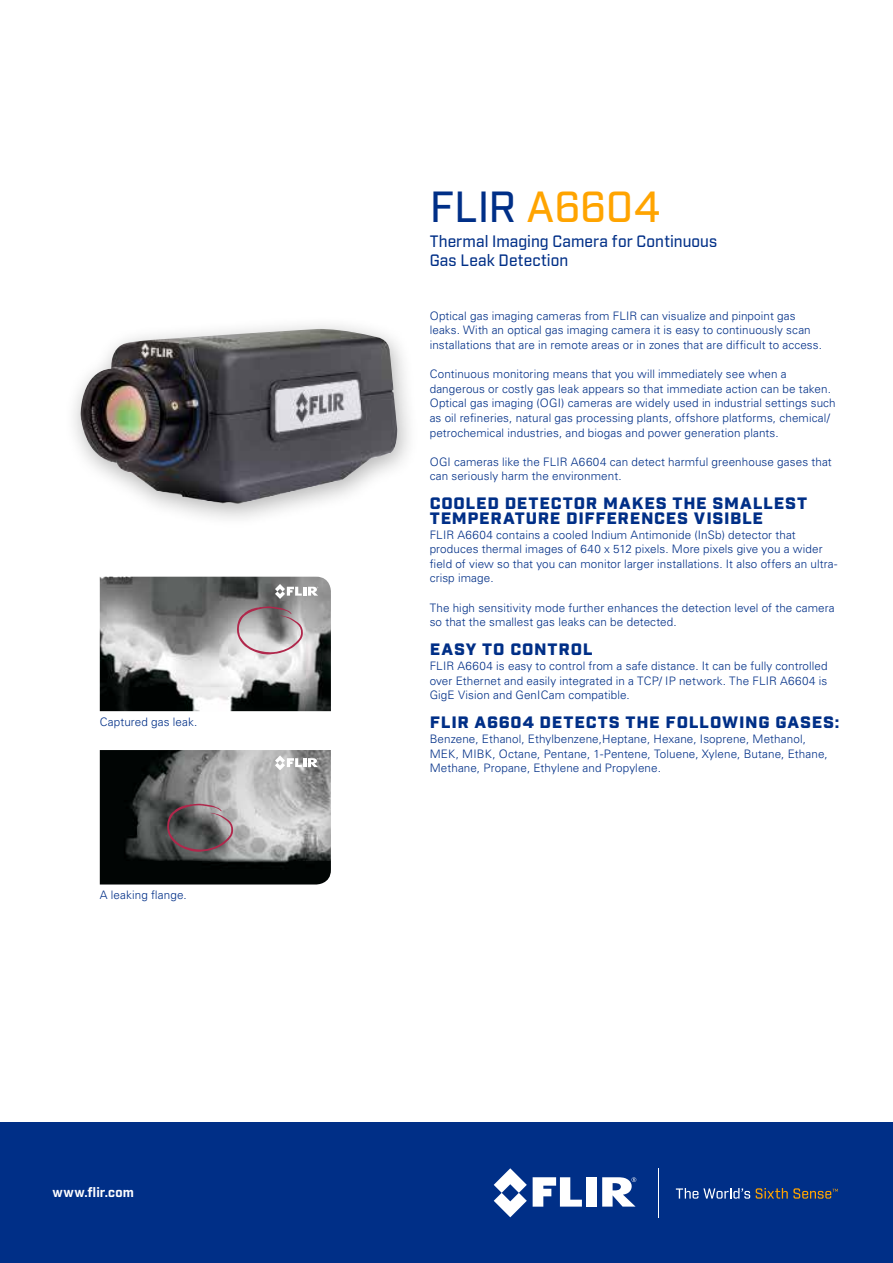
<style>
.page{position:relative;width:893px;height:1263px;background:#fff}
.page>*{position:absolute;margin:0;border:0;box-sizing:border-box;transform-origin:0 0}
.t1{font:500 42.3px "Industry";color:#ffa400}
.t2{font:900 16.05px/14.5px "Industry";letter-spacing:.045em;color:#002f87;scale:1.1 1}
.t3{font:500 16.05px/19.2px "Industry";letter-spacing:.005em;color:#002f87}
.t4{font:700 13.2px "Industry";letter-spacing:.015em;color:#fff}
.t5{font:300 11.7px/14.5px "Univers LT Std";letter-spacing:.01em;color:#002f87}
.s1{color:#002f87}
</style>
<div class="page">
<div style="left:63px;top:314px;width:357px;height:215px;background:#000;opacity:.3"></div>
<img style="left:80px;top:329px;width:317px;height:175px">
<img style="left:100px;top:577px;width:231px;height:134px">
<img style="left:100px;top:750px;width:231px;height:134px">
<svg style="left:275px;top:584px;width:43px;height:15px"></svg>
<svg style="left:275px;top:755px;width:43px;height:15px"></svg>
<svg style="left:167px;top:803px;width:66px;height:49px;background:#6e6366"></svg>
<svg style="left:237px;top:606px;width:66px;height:48px;background:#b2a4a8"></svg>
<div style="left:0;top:1123px;width:893px;height:140px;background:#002f87"></div>
<svg style="left:533px;top:1177px;width:49px;height:30px"></svg>
<div style="left:587px;top:1177px;width:10px;height:29px;background:#fff"></div>
<svg style="left:494px;top:1168px;width:33px;height:49px"></svg>
<svg style="left:602px;top:1177px;width:34px;height:29px"></svg>
<svg style="left:676px;top:1188px;width:74px;height:10px"></svg>
<svg style="left:756px;top:1188px;width:82px;height:10px"></svg>
<hr style="left:658px;top:1168px;width:1px;height:49px;background:#fff">
<p class="t5" style="left:100px;top:714px;width:99px">Captured gas leak.</p>
<p class="t5" style="left:100px;top:888px;width:88px">A leaking flange.</p>
<p class="t4" style="left:53px;top:1184px;width:83px">www.flir.com</p>
<h1 class="t1" style="left:430px;top:181px;width:232px"><span class="s1">FLIR</span> A6604</h1>
<h2 class="t3" style="left:430px;top:232px;width:289px">Thermal Imaging Camera for Continuous<br>Gas Leak Detection</h2>
<p class="t5" style="left:430px;top:308px;width:394px">Optical gas imaging cameras from FLIR can visualize and pinpoint gas leaks. With an optical gas imaging camera it is easy to continuously scan installations that are in remote areas or in zones that are difficult to access.</p>
<p class="t5" style="left:430px;top:367px;width:408px">Continuous monitoring means that you will immediately see when a dangerous or costly gas leak appears so that immediate action can be taken.<br>Optical gas imaging (OGI) cameras are widely used in industrial settings such as oil refineries, natural gas processing plants, offshore platforms, chemical/ petrochemical industries, and biogas and power generation plants.</p>
<p class="t5" style="left:430px;top:454px;width:404px">OGI cameras like the FLIR A6604 can detect harmful greenhouse gases that can seriously harm the environment.</p>
<h2 class="t2" style="left:430px;top:497px;width:345px">COOLED DETECTOR MAKES THE SMALLEST<br>TEMPERATURE DIFFERENCES VISIBLE</h2>
<p class="t5" style="left:430px;top:527px;width:409px">FLIR A6604 contains a cooled Indium Antimonide (InSb) detector that produces thermal images of 640 x 512 pixels. More pixels give you a wider field of view so that you can monitor larger installations. It also offers an ultra&shy;crisp image.</p>
<p class="t5" style="left:430px;top:600px;width:406px">The high sensitivity mode further enhances the detection level of the camera so that the smallest gas leaks can be detected.</p>
<h2 class="t2" style="left:430px;top:643px;width:149px">EASY TO CONTROL</h2>
<p class="t5" style="left:430px;top:659px;width:399px;text-align:justify">FLIR A6604 is easy to control from a safe distance. It can be fully controlled over Ethernet and easily integrated in a TCP/ IP network. The FLIR A6604 is GigE Vision and GenICam compatible.</p>
<h2 class="t2" style="left:430px;top:716px;width:374px">FLIR A6604 DETECTS THE FOLLOWING GASES:</h2>
<p class="t5" style="left:430px;top:731px;width:400px">Benzene, Ethanol, Ethylbenzene,Heptane, Hexane, Isoprene, Methanol,<br>MEK, MIBK, Octane, Pentane, 1-Pentene, Toluene, Xylene, Butane, Ethane,<br>Methane, Propane, Ethylene and Propylene.</p>
</div>
